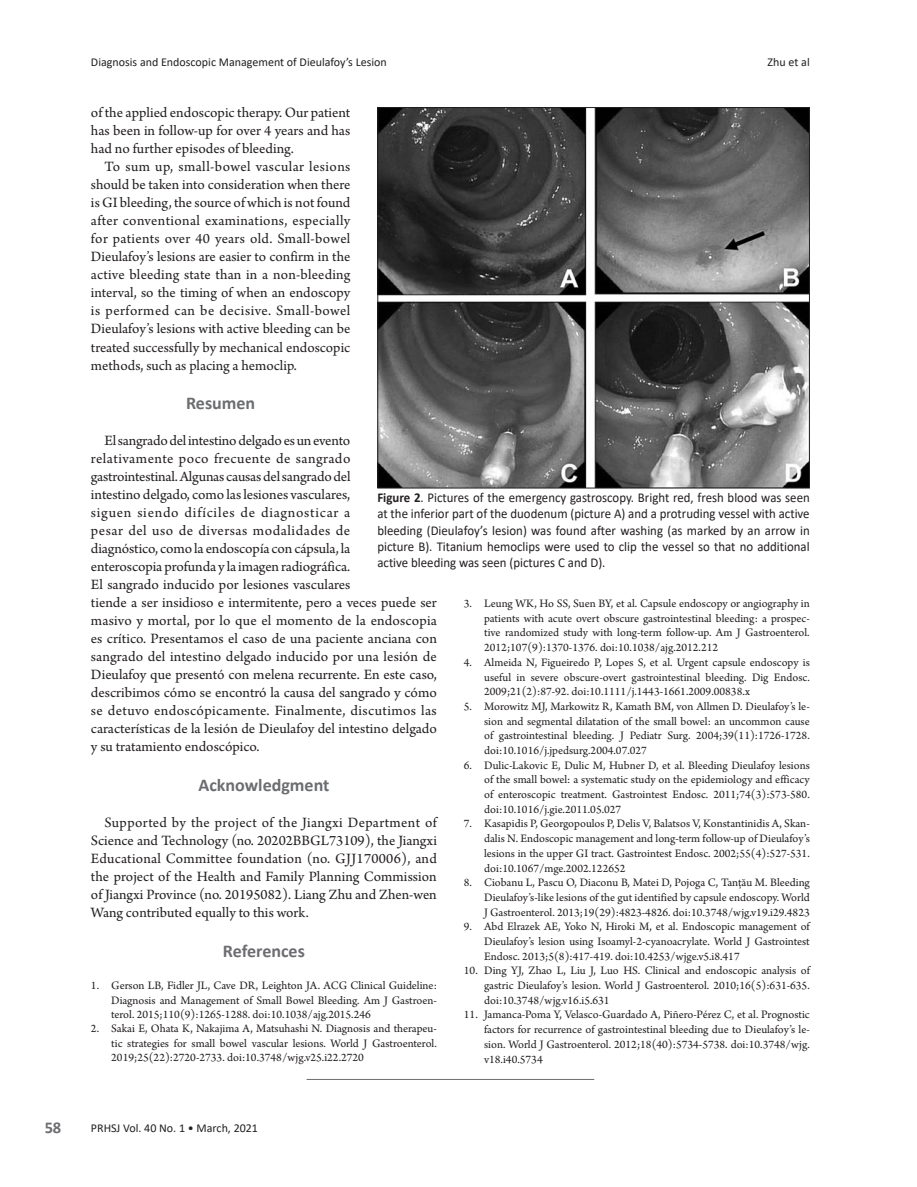
<style>
.page{position:relative;width:917px;height:1187px;background:#fff}
.page>*{position:absolute;margin:0;border:0;box-sizing:border-box;transform-origin:0 0}
.Article_Subtitle{font:700 18px "Calibri";color:#6c6d70}
.t1{font:700 16.5px "Calibri";color:#6c6d70}
.Article_Text{font:15px/18px "Arno Pro";color:#231f20;text-align:justify}
.Figures_and_tables{font:13.5px/16.2px "Calibri";color:#231f20;text-align:justify;scale:.95 1}
.References{font:12px/14.7px "Arno Pro";color:#231f20;text-align:justify}
.t2{font:12px "Calibri";color:#231f20}
.s1{font-weight:700}
</style>
<div class="page">
<img style="left:379px;top:109px;width:428px;height:377px">
<hr style="left:306px;top:1078px;width:288px;height:1px;background:#6c6d70">
<p class="t2" style="left:91px;top:54px;width:297px">Diagnosis and Endoscopic Management of Dieulafoy’s Lesion</p>
<p class="t2" style="left:767px;top:54px;width:44px">Zhu et al</p>
<p class="Article_Text" style="left:91px;top:105px;width:261px">of the applied endoscopic therapy. Our patient has been in follow-up for over 4 years and has had no further episodes of bleeding.</p>
<p class="Article_Text" style="left:91px;top:159px;width:261px;text-indent:14px">To sum up, small-bowel vascular lesions should be taken into consideration when there is GI bleeding, the source of which is not found after conventional examinations, especially for patients over 40 years old. Small-bowel Dieulafoy’s lesions are easier to confirm in the active bleeding state than in a non-bleeding interval, so the timing of when an endoscopy is performed can be decisive. Small-bowel Dieulafoy’s lesions with active bleeding can be treated successfully by mechanical endoscopic methods, such as placing a hemoclip.</p>
<p class="Article_Subtitle" style="left:186px;top:390px;width:71px">Resumen</p>
<p class="Article_Text" style="left:91px;top:432px;width:347px;text-align:left;text-indent:13px">El sangrado del intestino delgado es un evento<br>relativamente poco frecuente de sangrado gastrointestinal. Algunas causas del sangrado del<br>intestino delgado, como las lesiones vasculares,<br>siguen siendo difíciles de diagnosticar a<br>pesar del uso de diversas modalidades de<br>diagnóstico, como la endoscopía con cápsula, la<br>enteroscopia profunda y la imagen radiográfica.<br>El sangrado inducido por lesiones vasculares<br>tiende a ser insidioso e intermitente, pero a veces puede ser masivo y mortal, por lo que el momento de la endoscopia es crítico. Presentamos el caso de una paciente anciana con sangrado del intestino delgado inducido por una lesión de Dieulafoy que presentó con melena recurrente. En este caso, describimos cómo se encontró la causa del sangrado y cómo se detuvo endoscópicamente. Finalmente, discutimos las características de la lesión de Dieulafoy del intestino delgado y su tratamiento endoscópico.</p>
<p class="Article_Subtitle" style="left:198px;top:772px;width:132px">Acknowledgment</p>
<p class="Article_Text" style="left:91px;top:814px;width:347px;text-indent:14px">Supported by the project of the Jiangxi Department of Science and Technology (no. 20202BBGL73109), the Jiangxi Educational Committee foundation (no. GJJ170006), and the project of the Health and Family Planning Commission of Jiangxi Province (no. 20195082). Liang Zhu and Zhen-wen Wang contributed equally to this work.</p>
<p class="Article_Subtitle" style="left:223px;top:937px;width:83px">References</p>
<p class="References" style="left:111px;top:978px;width:327px;text-indent:-20px">1. Gerson LB, Fidler JL, Cave DR, Leighton JA. ACG Clinical Guideline:<br>Diagnosis and Management of Small Bowel Bleeding. Am J Gastroen&shy;terol. 2015;110(9):1265-1288. doi:10.1038/ajg.2015.246</p>
<p class="References" style="left:111px;top:1021px;width:327px;text-indent:-20px">2. Sakai E, Ohata K, Nakajima A, Matsuhashi N. Diagnosis and therapeu&shy;tic strategies for small bowel vascular lesions. World J Gastroenterol.<br>2019;25(22):2720-2733. doi:10.3748/wjg.v25.i22.2720</p>
<p class="Figures_and_tables" style="left:377px;top:489px;width:456px"><span class="s1">Figure 2</span>. Pictures of the emergency gastroscopy. Bright red, fresh blood was seen at the inferior part of the duodenum (picture A) and a protruding vessel with active bleeding (Dieulafoy’s lesion) was found after washing (as marked by an arrow in picture B). Titanium hemoclips were used to clip the vessel so that no additional active bleeding was seen (pictures C and D).</p>
<p class="References" style="left:484px;top:596px;width:327px;text-indent:-20px">3. Leung WK, Ho SS, Suen BY, et al. Capsule endoscopy or angiography in patients with acute overt obscure gastrointestinal bleeding: a prospec&shy;tive randomized study with long-term follow-up. Am J Gastroenterol.<br>2012;107(9):1370-1376. doi:10.1038/ajg.2012.212</p>
<p class="References" style="left:484px;top:655px;width:327px;text-indent:-20px">4. Almeida N, Figueiredo P, Lopes S, et al. Urgent capsule endoscopy is useful in severe obscure-overt gastrointestinal bleeding. Dig Endosc.<br>2009;21(2):87-92. doi:10.1111/j.1443-1661.2009.00838.x</p>
<p class="References" style="left:484px;top:699px;width:327px;text-indent:-20px">5. Morowitz MJ, Markowitz R, Kamath BM, von Allmen D. Dieulafoy’s le&shy;sion and segmental dilatation of the small bowel: an uncommon cause of gastrointestinal bleeding. J Pediatr Surg. 2004;39(11):1726-1728. doi:10.1016/j.jpedsurg.2004.07.027</p>
<p class="References" style="left:484px;top:758px;width:327px;text-indent:-20px">6. Dulic-Lakovic E, Dulic M, Hubner D, et al. Bleeding Dieulafoy lesions of the small bowel: a systematic study on the epidemiology and efficacy of enteroscopic treatment. Gastrointest Endosc. 2011;74(3):573-580. doi:10.1016/j.gie.2011.05.027</p>
<p class="References" style="left:484px;top:817px;width:327px;text-indent:-20px">7. Kasapidis P, Georgopoulos P, Delis V, Balatsos V, Konstantinidis A, Skan&shy;dalis N. Endoscopic management and long-term follow-up of Dieulafoy’s lesions in the upper GI tract. Gastrointest Endosc. 2002;55(4):527-531. doi:10.1067/mge.2002.122652</p>
<p class="References" style="left:484px;top:875px;width:327px;text-indent:-20px">8. Ciobanu L, Pascu O, Diaconu B, Matei D, Pojoga C, Tanţău M. Bleeding Dieulafoy’s-like lesions of the gut identified by capsule endoscopy. World J Gastroenterol. 2013;19(29):4823-4826. doi:10.3748/wjg.v19.i29.4823</p>
<p class="References" style="left:484px;top:919px;width:327px;text-indent:-20px">9. Abd Elrazek AE, Yoko N, Hiroki M, et al. Endoscopic management of Dieulafoy’s lesion using Isoamyl-2-cyanoacrylate. World J Gastrointest Endosc. 2013;5(8):417-419. doi:10.4253/wjge.v5.i8.417</p>
<p class="References" style="left:484px;top:963px;width:327px;text-indent:-20px">10. Ding YJ, Zhao L, Liu J, Luo HS. Clinical and endoscopic analysis of gastric Dieulafoy’s lesion. World J Gastroenterol. 2010;16(5):631-635. doi:10.3748/wjg.v16.i5.631</p>
<p class="References" style="left:484px;top:1007px;width:327px;text-indent:-20px">11. Jamanca-Poma Y, Velasco-Guardado A, Piñero-Pérez C, et al. Prognostic factors for recurrence of gastrointestinal bleeding due to Dieulafoy’s le&shy;sion. World J Gastroenterol. 2012;18(40):5734-5738. doi:10.3748/wjg. v18.i40.5734</p>
<h2 class="t1" style="left:45px;top:1115px;width:18px">58</h2>
<p class="t2" style="left:91px;top:1119px;width:168px">PRHSJ Vol. 40 No. 1 • March, 2021</p>
</div>
